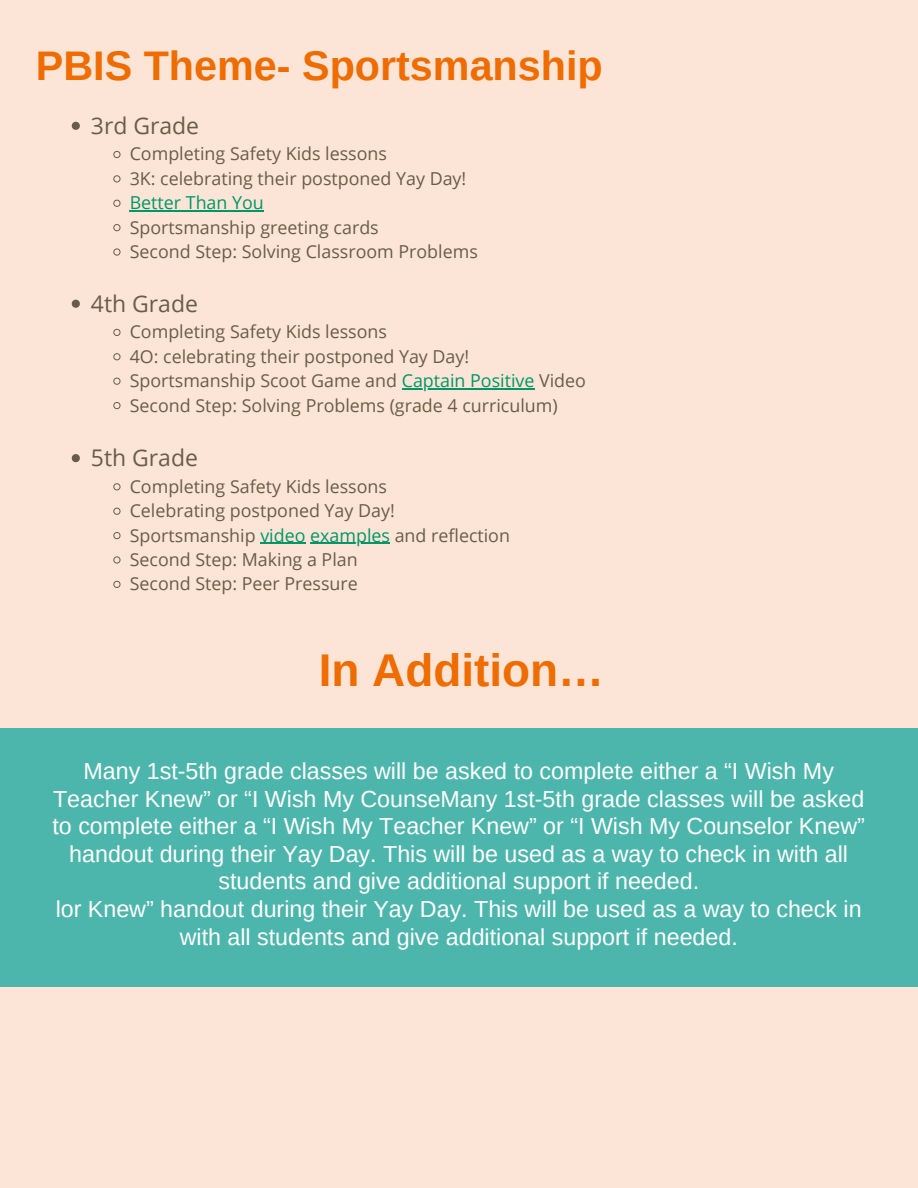
<style>
.page{position:relative;width:918px;height:1188px;background:#fce5d6}
.page>*{position:absolute;margin:0;border:0;box-sizing:border-box;transform-origin:0 0}
.t1{font:700 45.9px "Arimo";color:#ef6c00}
.t2{font:700 41.25px "Arimo";color:#ef6c00}
.t3{font:23.25px/27.6px "Arimo";color:#fff;text-align:center}
.t4{font:22.95px "Open Sans";color:#695d46}
.t5{font:17.85px/24.5px "Open Sans";color:#695d46}
.t6{font:17.85px "Open Sans";color:#009668}
.s1{color:#009668}
</style>
<div class="page">
<div style="left:0;top:728px;width:918px;height:259px;background:#4db6ac"></div>
<svg style="left:72px;top:300px;width:8px;height:8px"></svg>
<svg style="left:113px;top:329px;width:8px;height:7px"></svg>
<svg style="left:113px;top:353px;width:8px;height:7px"></svg>
<svg style="left:113px;top:378px;width:8px;height:7px"></svg>
<hr style="left:402px;top:388px;width:133px;height:2px;background:#009668">
<svg style="left:113px;top:402px;width:8px;height:7px"></svg>
<svg style="left:72px;top:122px;width:8px;height:8px"></svg>
<svg style="left:113px;top:151px;width:8px;height:7px"></svg>
<svg style="left:113px;top:175px;width:8px;height:8px"></svg>
<svg style="left:113px;top:200px;width:8px;height:7px"></svg>
<hr style="left:130px;top:210px;width:134px;height:2px;background:#009668">
<svg style="left:113px;top:224px;width:8px;height:7px"></svg>
<svg style="left:113px;top:248px;width:8px;height:8px"></svg>
<svg style="left:72px;top:454px;width:8px;height:8px"></svg>
<svg style="left:113px;top:483px;width:8px;height:7px"></svg>
<svg style="left:113px;top:508px;width:8px;height:7px"></svg>
<svg style="left:113px;top:532px;width:8px;height:7px"></svg>
<hr style="left:260px;top:543px;width:46px;height:1px;background:#009668">
<hr style="left:310px;top:543px;width:80px;height:1px;background:#009668">
<svg style="left:113px;top:556px;width:8px;height:8px"></svg>
<svg style="left:113px;top:581px;width:8px;height:7px"></svg>
<h2 class="t2" style="left:36px;top:42px;width:568px">PBIS Theme- Sportsmanship</h2>
<p class="t4" style="left:91px;top:109px;width:110px">3rd Grade</p>
<p class="t5" style="left:130px;top:141px;width:338px">Completing Safety Kids lessons<br>3K: celebrating their postponed Yay Day!</p>
<p class="t6" style="left:130px;top:190px;width:136px">Better Than You</p>
<p class="t5" style="left:130px;top:214px;width:350px">Sportsmanship greeting cards<br>Second Step: Solving Classroom Problems</p>
<p class="t4" style="left:91px;top:287px;width:108px">4th Grade</p>
<p class="t5" style="left:130px;top:319px;width:458px">Completing Safety Kids lessons<br>4O: celebrating their postponed Yay Day!<br>Sportsmanship Scoot Game and <span class="s1">Captain Positive</span> Video Second Step: Solving Problems (grade 4 curriculum)</p>
<p class="t4" style="left:91px;top:442px;width:108px">5th Grade</p>
<p class="t5" style="left:130px;top:474px;width:382px">Completing Safety Kids lessons<br>Celebrating postponed Yay Day!<br>Sportsmanship <span class="s1">video examples</span> and reflection<br>Second Step: Making a Plan<br>Second Step: Peer Pressure</p>
<h1 class="t1" style="left:319px;top:645px;width:287px">In Addition…</h1>
<p class="t3" style="left:53px;top:757px;width:814px">Many 1st-5th grade classes will be asked to complete either a “I Wish My Teacher Knew” or “I Wish My CounseMany 1st-5th grade classes will be asked to complete either a “I Wish My Teacher Knew” or “I Wish My Counselor Knew” handout during their Yay Day. This will be used as a way to check in with all students and give additional support if needed.<br>lor Knew” handout during their Yay Day. This will be used as a way to check in with all students and give additional support if needed.</p>
</div>
